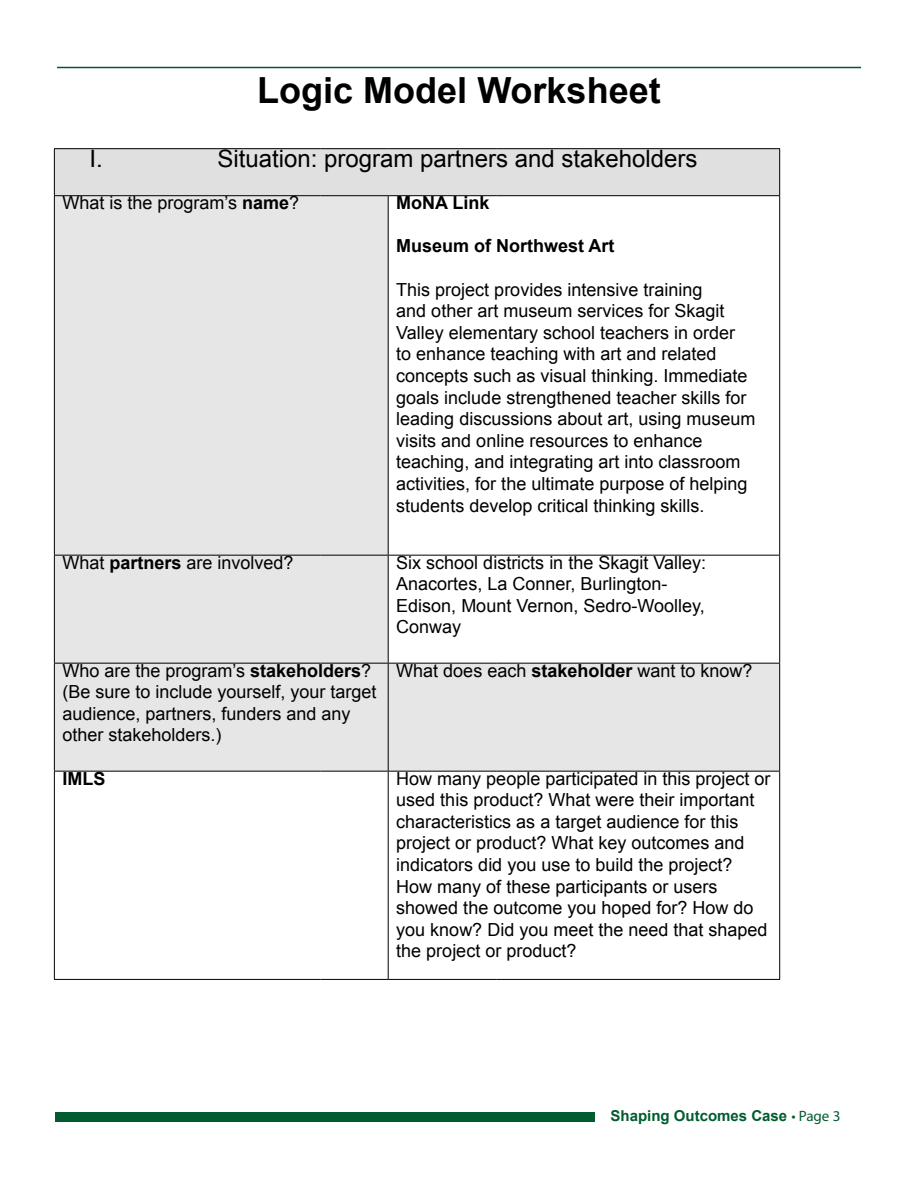
<style>
.page{position:relative;width:918px;height:1188px;background:#fff}
.page>*{position:absolute;margin:0;border:0;box-sizing:border-box;transform-origin:0 0}
.t1{font:700 36px "Arial";color:#000}
.t2{font:24px "Arial";color:#000}
.t3{font:18px/21.6px "Arial";color:#000}
.t4{font:700 18px "Arial";color:#000}
.t5{font:700 15px "Arial";color:#005c2e}
.s1{font-weight:700}
.s2{font-family:"Myriad Pro";font-weight:400}
</style>
<div class="page">
<hr style="left:57px;top:67px;width:804px;height:1px;background:#005c2e">
<div style="left:56px;top:1113px;width:540px;height:9px;background:#005c2e"></div>
<div style="left:54px;top:149px;width:726px;height:47px;background:#e0e0e0"></div>
<svg style="left:55px;top:196px;width:724px;height:575px;fill:#e6e6e6"></svg>
<hr style="left:54px;top:148px;width:267px;height:1px;background:#000">
<hr style="left:54px;top:149px;width:1px;height:46px;background:#000">
<hr style="left:321px;top:148px;width:67px;height:1px;background:#000">
<hr style="left:388px;top:148px;width:108px;height:1px;background:#000">
<hr style="left:496px;top:148px;width:284px;height:1px;background:#000">
<hr style="left:779px;top:149px;width:1px;height:46px;background:#000">
<hr style="left:54px;top:195px;width:267px;height:1px;background:#000">
<hr style="left:54px;top:196px;width:1px;height:359px;background:#000">
<hr style="left:321px;top:195px;width:67px;height:1px;background:#000">
<hr style="left:388px;top:195px;width:108px;height:1px;background:#000">
<hr style="left:388px;top:196px;width:1px;height:359px;background:#000">
<hr style="left:496px;top:195px;width:284px;height:1px;background:#000">
<hr style="left:779px;top:196px;width:1px;height:359px;background:#000">
<hr style="left:54px;top:556px;width:1px;height:107px;background:#000">
<hr style="left:388px;top:555px;width:108px;height:1px;background:#000">
<hr style="left:388px;top:556px;width:1px;height:107px;background:#000">
<hr style="left:496px;top:555px;width:284px;height:1px;background:#000">
<hr style="left:779px;top:556px;width:1px;height:107px;background:#000">
<hr style="left:54px;top:663px;width:267px;height:1px;background:#000">
<hr style="left:54px;top:664px;width:1px;height:107px;background:#000">
<hr style="left:321px;top:663px;width:67px;height:1px;background:#000">
<hr style="left:388px;top:663px;width:108px;height:1px;background:#000">
<hr style="left:388px;top:664px;width:1px;height:107px;background:#000">
<hr style="left:496px;top:663px;width:284px;height:1px;background:#000">
<hr style="left:779px;top:664px;width:1px;height:107px;background:#000">
<hr style="left:54px;top:771px;width:267px;height:1px;background:#000">
<hr style="left:54px;top:772px;width:1px;height:207px;background:#000">
<hr style="left:321px;top:771px;width:67px;height:1px;background:#000">
<hr style="left:388px;top:771px;width:108px;height:1px;background:#000">
<hr style="left:388px;top:772px;width:1px;height:207px;background:#000">
<hr style="left:496px;top:771px;width:284px;height:1px;background:#000">
<hr style="left:779px;top:772px;width:1px;height:207px;background:#000">
<hr style="left:54px;top:979px;width:267px;height:1px;background:#000">
<hr style="left:321px;top:979px;width:67px;height:1px;background:#000">
<hr style="left:388px;top:979px;width:108px;height:1px;background:#000">
<hr style="left:496px;top:979px;width:284px;height:1px;background:#000">
<hr style="left:54px;top:555px;width:267px;height:1px;background:#000">
<hr style="left:321px;top:555px;width:67px;height:1px;background:#000">
<p class="t1" style="left:257px;top:66px;width:405px">Logic Model Worksheet</p>
<p class="t2" style="left:89px;top:142px;width:15px">I.</p>
<p class="t2" style="left:217px;top:142px;width:482px">Situation: program partners and stakeholders</p>
<p class="t3" style="left:62px;top:192px;width:238px">What is the program’s <span class="s1">name</span>?</p>
<p class="t4" style="left:396px;top:191px;width:95px">MoNA Link</p>
<p class="t4" style="left:396px;top:234px;width:220px">Museum of Northwest Art</p>
<p class="t3" style="left:396px;top:279px;width:361px">This project provides intensive training<br>and other art museum services for Skagit Valley elementary school teachers in order<br>to enhance teaching with art and related concepts such as visual thinking. Immediate goals include strengthened teacher skills for leading discussions about art, using museum visits and online resources to enhance teaching, and integrating art into classroom activities, for the ultimate purpose of helping students develop critical thinking skills.</p>
<p class="t3" style="left:62px;top:552px;width:233px">What <span class="s1">partners</span> are involved?</p>
<p class="t3" style="left:396px;top:552px;width:311px">Six school districts in the Skagit Valley:</p>
<p class="t3" style="left:396px;top:573px;width:273px">Anacortes, La Conner, Burlington-</p>
<p class="t3" style="left:396px;top:595px;width:310px">Edison, Mount Vernon, Sedro-Woolley,<br>Conway</p>
<p class="t3" style="left:62px;top:660px;width:310px">Who are the program’s <span class="s1">stakeholders</span>?</p>
<p class="t3" style="left:62px;top:681px;width:316px">(Be sure to include yourself, your target audience, partners, funders and any other stakeholders.)</p>
<p class="t3" style="left:396px;top:660px;width:358px">What does each <span class="s1">stakeholder</span> want to know?</p>
<p class="t4" style="left:62px;top:766px;width:45px">IMLS</p>
<p class="t3" style="left:396px;top:768px;width:376px">How many people participated in this project or</p>
<p class="t3" style="left:396px;top:789px;width:373px">used this product? What were their important characteristics as a target audience for this project or product? What key outcomes and indicators did you use to build the project?<br>How many of these participants or users showed the outcome you hoped for? How do you know? Did you meet the need that shaped the project or product?</p>
<p class="t5" style="left:610px;top:1106px;width:231px">Shaping Outcomes Case <span class="s2">• Page 3</span></p>
</div>
